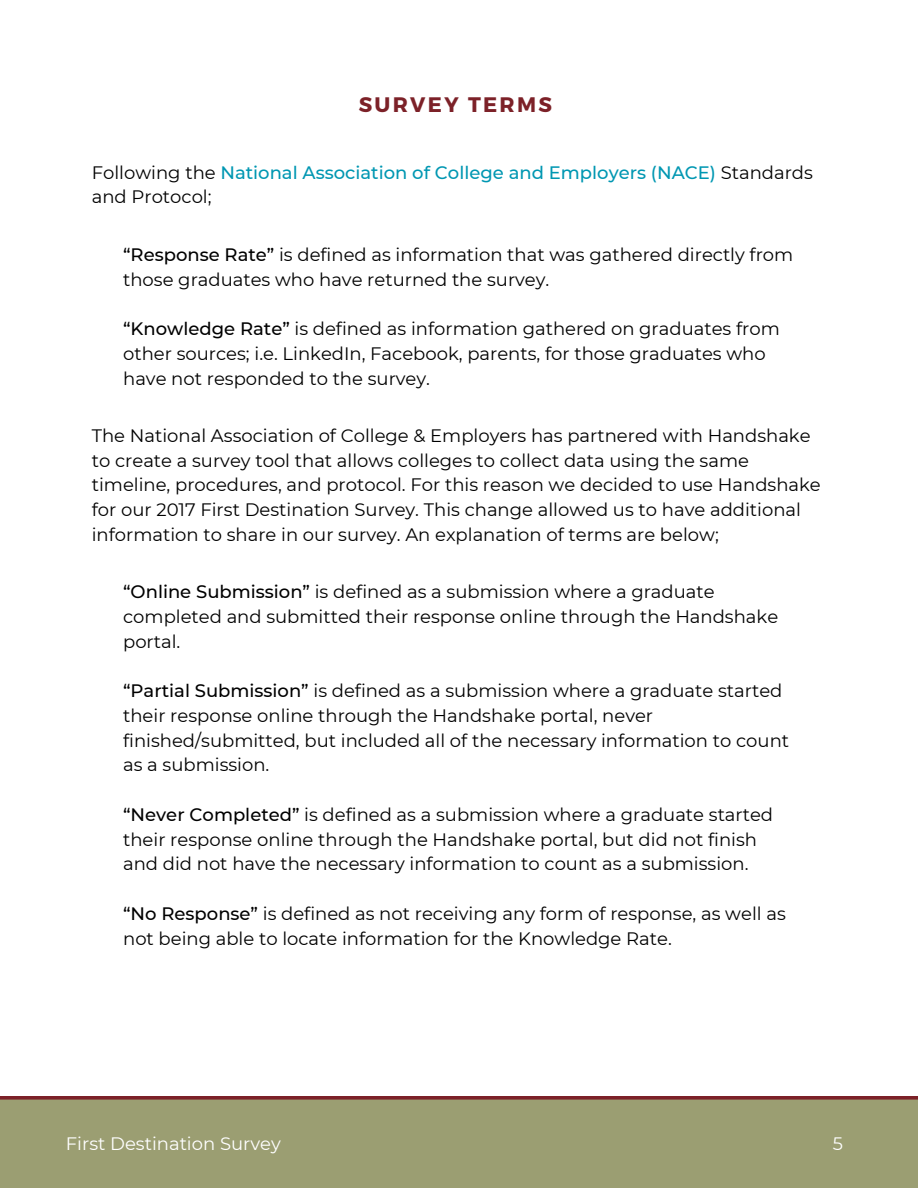
<style>
.page{position:relative;width:918px;height:1188px;background:#fff}
.page>*{position:absolute;margin:0;border:0;box-sizing:border-box;transform-origin:0 0}
.t1{font:700 21px "Montserrat";letter-spacing:.11em;color:#7c2128}
.t2{font:18px/24.8px "Montserrat";color:#000}
.t3{font:500 18px/24.8px "Montserrat";color:#0097b2}
.t4{font:18px "Montserrat";color:#fff}
.s1{font-weight:400;color:#000}
.s2{font-weight:500}
</style>
<div class="page">
<div style="left:0;top:1096px;width:918px;height:92px;background:#9b9e72"></div>
<p class="t1" style="left:359px;top:91px;width:195px">SURVEY TERMS</p>
<p class="t3" style="left:92px;top:160px;width:723px"><span class="s1">Following the</span> National Association of College and Employers (NACE) <span class="s1">Standards and Protocol;</span></p>
<p class="t2" style="left:123px;top:242px;width:672px"><span class="s2">“Response Rate”</span> is defined as information that was gathered directly from those graduates who have returned the survey.</p>
<p class="t2" style="left:123px;top:316px;width:658px"><span class="s2">“Knowledge Rate”</span> is defined as information gathered on graduates from other sources; i.e. LinkedIn, Facebook, parents, for those graduates who have not responded to the survey.</p>
<p class="t2" style="left:92px;top:423px;width:731px">The National Association of College &amp; Employers has partnered with Handshake to create a survey tool that allows colleges to collect data using the same timeline, procedures, and protocol. For this reason we decided to use Handshake for our 2017 First Destination Survey. This change allowed us to have additional information to share in our survey. An explanation of terms are below;</p>
<p class="t2" style="left:123px;top:579px;width:657px"><span class="s2">“Online Submission”</span> is defined as a submission where a graduate completed and submitted their response online through the Handshake portal.</p>
<p class="t2" style="left:123px;top:678px;width:668px"><span class="s2">“Partial Submission”</span> is defined as a submission where a graduate started their response online through the Handshake portal, never finished/submitted, but included all of the necessary information to count as a submission.</p>
<p class="t2" style="left:123px;top:802px;width:652px"><span class="s2">“Never Completed”</span> is defined as a submission where a graduate started their response online through the Handshake portal, but did not finish and did not have the necessary information to count as a submission.</p>
<p class="t2" style="left:123px;top:901px;width:664px"><span class="s2">“No Response”</span> is defined as not receiving any form of response, as well as not being able to locate information for the Knowledge Rate.</p>
<p class="t4" style="left:66px;top:1133px;width:216px">First Destination Survey</p>
<p class="t4" style="left:833px;top:1133px;width:12px">5</p>
</div>
